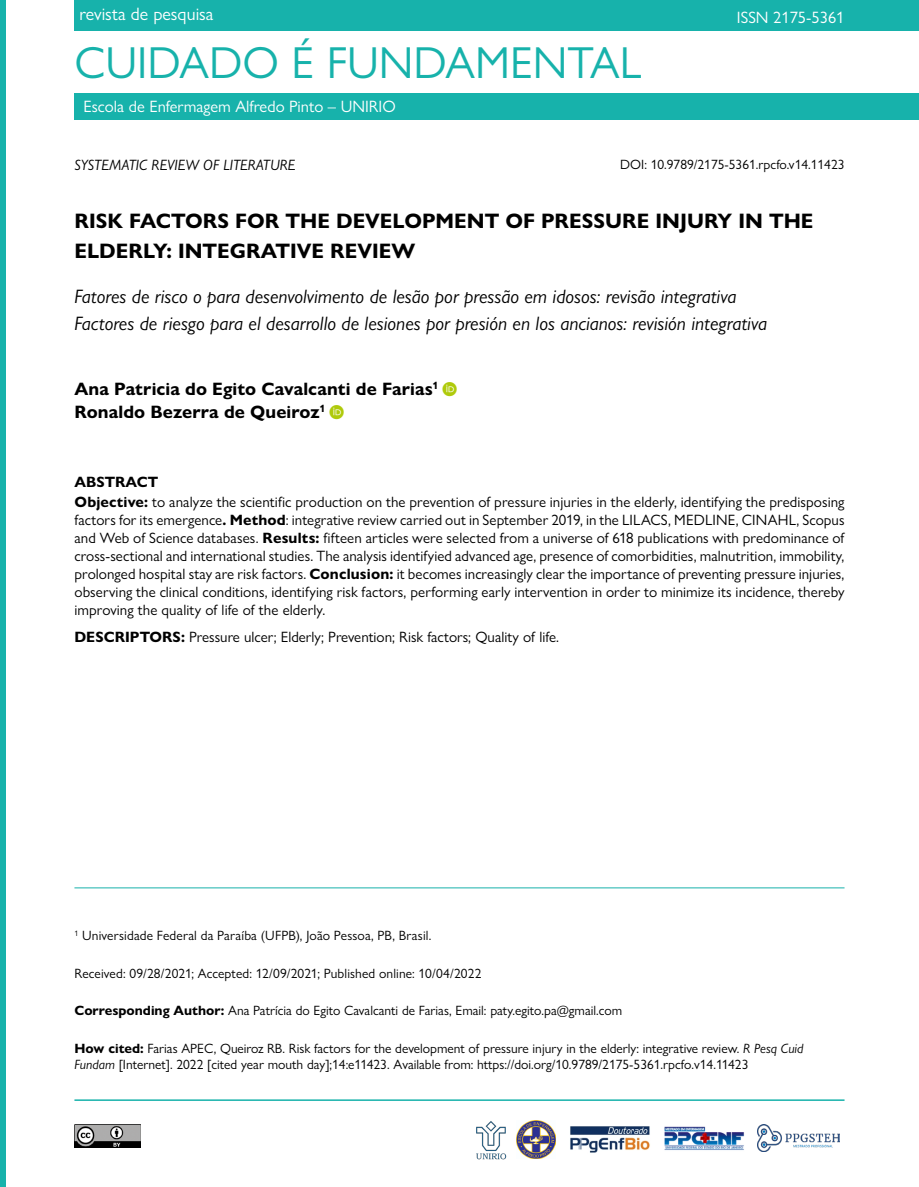
<style>
.page{position:relative;width:919px;height:1187px;background:#fff}
.page>*{position:absolute;margin:0;border:0;box-sizing:border-box;transform-origin:0 0}
.t1{font:45px "Gill Sans Nova";color:#17b2ab}
.t2{font:700 21px/30px "Gill Sans Nova";color:#000}
.t3{font:italic 19.5px/27.6px "Gill Sans Nova";color:#000}
.t4{font:700 18px/22.5px "Gill Sans Nova";letter-spacing:.005em;color:#000}
.t5{font:18px "Gill Sans Nova";color:#fff}
.t6{font:16.5px "Gill Sans Nova";color:#fff}
.t7{font:15px/18px "Gill Sans Nova";letter-spacing:.005em;color:#000}
.t8{font:italic 15px "Gill Sans Nova";color:#000}
.t9{font:13.5px/16.2px "Gill Sans Nova";color:#000}
.s1{font-weight:700}
.s2{font-style:italic}
</style>
<div class="page">
<div style="left:74px;top:0;width:844px;height:31px;background:#17b2ab"></div>
<div style="left:74px;top:93px;width:844px;height:27px;background:#17b2ab"></div>
<div style="left:0;top:0;width:5px;height:1186px;background:#17b2ab"></div>
<img style="left:74px;top:1124px;width:66px;height:23px">
<hr style="left:74px;top:1099px;width:770px;height:1px;background:#17b2ab">
<img style="left:476px;top:1121px;width:31px;height:39px">
<img style="left:570px;top:1126px;width:80px;height:27px">
<img style="left:664px;top:1126px;width:80px;height:24px">
<img style="left:516px;top:1120px;width:39px;height:38px">
<img style="left:757px;top:1124px;width:82px;height:27px">
<hr style="left:74px;top:887px;width:770px;height:1px;background:#17b2ab">
<p class="t5" style="left:79px;top:3px;width:135px">revista de pesquisa</p>
<h1 class="t1" style="left:74px;top:35px;width:568px">CUIDADO É FUNDAMENTAL</h1>
<p class="t6" style="left:84px;top:97px;width:313px">Escola de Enfermagem Alfredo Pinto – UNIRIO</p>
<p class="t6" style="left:736px;top:7px;width:109px">ISSN 2175-5361</p>
<p class="t8" style="left:74px;top:156px;width:222px">SYSTEMATIC REVIEW OF LITERATURE</p>
<p class="t9" style="left:620px;top:156px;width:226px">DOI: 10.9789/2175-5361.rpcfo.v14.11423</p>
<h2 class="t2" style="left:74px;top:206px;width:740px">RISK FACTORS FOR THE DEVELOPMENT OF PRESSURE INJURY IN THE<br>ELDERLY: INTEGRATIVE REVIEW</h2>
<h3 class="t3" style="left:74px;top:282px;width:694px">Fatores de risco o para desenvolvimento de lesão por pressão em idosos: revisão integrativa<br>Factores de riesgo para el desarrollo de lesiones por presión en los ancianos: revisión integrativa</h3>
<p class="t4" style="left:74px;top:378px;width:365px">Ana Patricia do Egito Cavalcanti de Farias<sup>1<br></sup>Ronaldo Bezerra de Queiroz<sup>1</sup></p>
<p class="t7" style="left:74px;top:471px;width:771px;line-height:20.1px"><span class="s1">ABSTRACT<br>Objective:</span> to analyze the scientific production on the prevention of pressure injuries in the elderly, identifying the predisposing</p>
<p class="t7" style="left:74px;top:511px;width:771px;text-align:justify">factors for its emergence<span class="s1">. Method</span>: integrative review carried out in September 2019, in the LILACS, MEDLINE, CINAHL, Scopus and Web of Science databases. <span class="s1">Results:</span> fifteen articles were selected from a universe of 618 publications with predominance of cross-sectional and international studies. The analysis identifyied advanced age, presence of comorbidities, malnutrition, immobility, prolonged hospital stay are risk factors. <span class="s1">Conclusion:</span> it becomes increasingly clear the importance of preventing pressure injuries, observing the clinical conditions, identifying risk factors, performing early intervention in order to minimize its incidence, thereby improving the quality of life of the elderly.</p>
<p class="t7" style="left:74px;top:627px;width:486px"><span class="s1">DESCRIPTORS:</span> Pressure ulcer; Elderly; Prevention; Risk factors; Quality of life.</p>
<p class="t9" style="left:74px;top:927px;width:358px"><sup>1</sup> Universidade Federal da Paraíba (UFPB), João Pessoa, PB, Brasil.</p>
<p class="t9" style="left:74px;top:964px;width:408px">Received: 09/28/2021; Accepted: 12/09/2021; Published online: 10/04/2022</p>
<p class="t9" style="left:74px;top:1002px;width:549px"><span class="s1">Corresponding Author:</span> Ana Patrícia do Egito Cavalcanti de Farias, Email: paty.egito.pa@gmail.com</p>
<p class="t9" style="left:74px;top:1039px;width:730px"><span class="s1">How cited:</span> Farias APEC, Queiroz RB. Risk factors for the development of pressure injury in the elderly: integrative review. <span class="s2">R Pesq Cuid<br>Fundam</span> [Internet]. 2022 [cited year mouth day];14:e11423. Available from: https://doi.org/10.9789/2175-5361.rpcfo.v14.11423</p>
</div>
